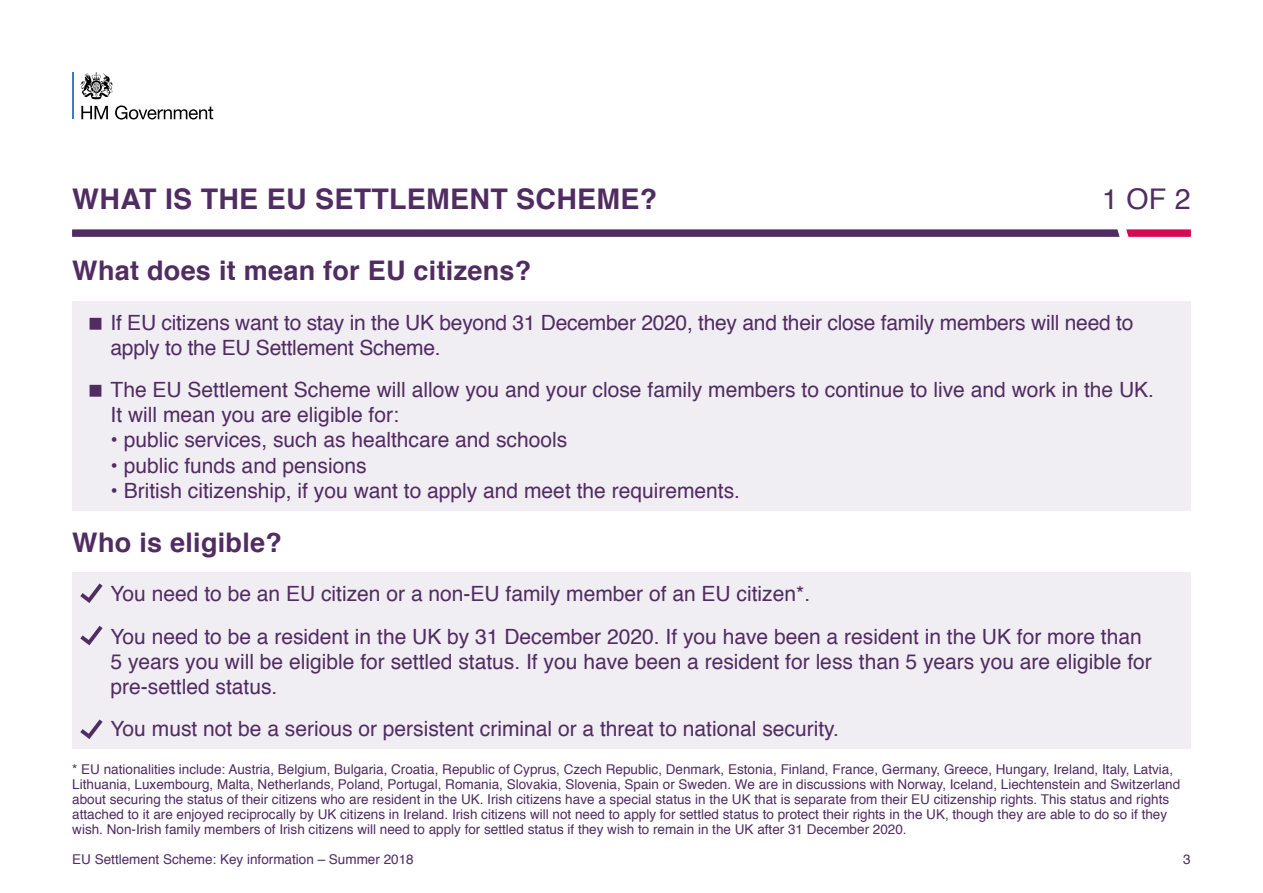
<style>
.page{position:relative;width:1263px;height:893px;background:#fff}
.page>*{position:absolute;margin:0;border:0;box-sizing:border-box;transform-origin:0 0}
.H1{font:700 28.5px "Helvetica";letter-spacing:.01em;color:#512c62}
.H1-2{font:28.5px "Helvetica";color:#512c62}
.H2{font:700 27px "Helvetica";letter-spacing:.01em;color:#512c62}
.Body_text_-_numbers{font:21px/25.2px "Helvetica";color:#512c62}
.Body_text_small{font:13.5px/15px "Helvetica";color:#512c62}
</style>
<div class="page">
<hr style="left:72px;top:72px;width:2px;height:47px;background:#397cc9">
<svg style="left:81px;top:106px;width:27px;height:13px"></svg>
<svg style="left:115px;top:105px;width:98px;height:15px"></svg>
<svg style="left:80px;top:72px;width:33px;height:27px"></svg>
<svg style="left:72px;top:230px;width:1047px;height:7px;background:#542f64"></svg>
<svg style="left:1126px;top:230px;width:65px;height:7px"></svg>
<div style="left:72px;top:301px;width:1119px;height:210px;background:#f0edf3"></div>
<div style="left:72px;top:573px;width:1119px;height:176px;background:#f0edf3"></div>
<svg style="left:80px;top:583px;width:23px;height:20px"></svg>
<svg style="left:80px;top:626px;width:23px;height:19px"></svg>
<svg style="left:80px;top:719px;width:23px;height:20px"></svg>
<p class="H1" style="left:72px;top:175px;width:586px">WHAT IS THE EU SETTLEMENT SCHEME?</p>
<p class="H2" style="left:72px;top:249px;width:461px">What does it mean for EU citizens?</p>
<p class="H1-2" style="left:1102px;top:177px;width:90px">1 OF 2</p>
<p class="Body_text_-_numbers" style="left:111px;top:310px;width:1024px">If EU citizens want to stay in the UK beyond 31 December 2020, they and their close family members will need to apply to the EU Settlement Scheme.</p>
<p class="Body_text_-_numbers" style="left:111px;top:378px;width:1045px">The EU Settlement Scheme will allow you and your close family members to continue to live and work in the UK.<br>It will mean you are eligible for:</p>
<p class="Body_text_-_numbers" style="left:111px;top:428px;width:458px">• public services, such as healthcare and schools</p>
<p class="Body_text_-_numbers" style="left:111px;top:453px;width:257px">• public funds and pensions</p>
<p class="Body_text_-_numbers" style="left:111px;top:478px;width:631px">• British citizenship, if you want to apply and meet the requirements.</p>
<p class="H2" style="left:72px;top:520px;width:211px">Who is eligible?</p>
<p class="Body_text_-_numbers" style="left:111px;top:582px;width:701px">You need to be an EU citizen or a non-EU family member of an EU citizen*.</p>
<p class="Body_text_-_numbers" style="left:111px;top:624px;width:1043px">You need to be a resident in the UK by 31 December 2020. If you have been a resident in the UK for more than<br>5 years you will be eligible for settled status. If you have been a resident for less than 5 years you are eligible for pre-settled status.</p>
<p class="Body_text_-_numbers" style="left:111px;top:717px;width:730px">You must not be a serious or persistent criminal or a threat to national security.</p>
<p class="Body_text_small" style="left:72px;top:762px;width:1109px">* EU nationalities include: Austria, Belgium, Bulgaria, Croatia, Republic of Cyprus, Czech Republic, Denmark, Estonia, Finland, France, Germany, Greece, Hungary, Ireland, Italy, Latvia, Lithuania, Luxembourg, Malta, Netherlands, Poland, Portugal, Romania, Slovakia, Slovenia, Spain or Sweden. We are in discussions with Norway, Iceland, Liechtenstein and Switzerland about securing the status of their citizens who are resident in the UK. Irish citizens have a special status in the UK that is separate from their EU citizenship rights. This status and rights attached to it are enjoyed reciprocally by UK citizens in Ireland. Irish citizens will not need to apply for settled status to protect their rights in the UK, though they are able to do so if they wish. Non-Irish family members of Irish citizens will need to apply for settled status if they wish to remain in the UK after 31 December 2020.</p>
<p class="Body_text_small" style="left:72px;top:852px;width:343px">EU Settlement Scheme: Key information – Summer 2018</p>
<p class="Body_text_small" style="left:1183px;top:852px;width:9px">3</p>
</div>
